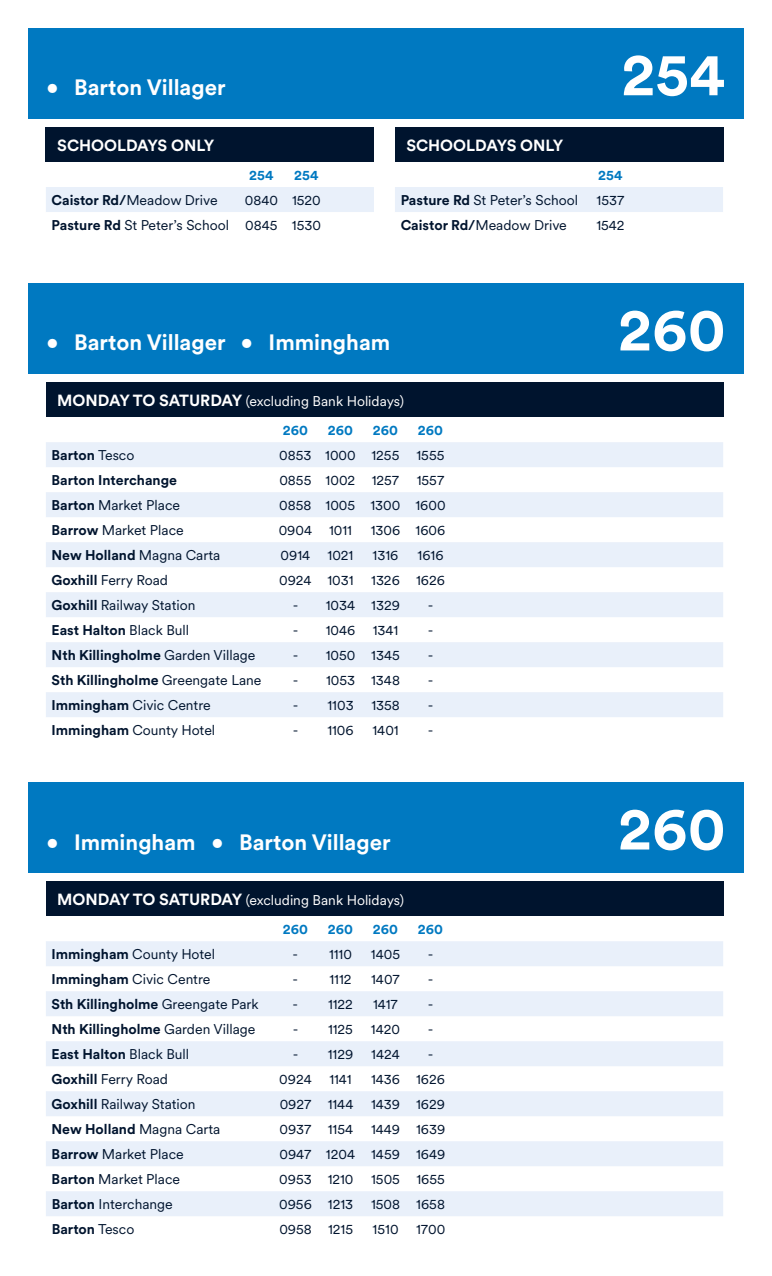
<style>
.page{position:relative;width:772px;height:1276px;background:#fff}
.page>*{position:absolute;margin:0;border:0;box-sizing:border-box;transform-origin:0 0}
.t1{font:700 60px "Stagecoach Circular";color:#fff}
.t2{font:700 22px "Stagecoach Circular";color:#fff}
.t3{font:700 16px "Stagecoach Circular";color:#fff}
.t4{font:14px/25px "Stagecoach Circular";color:#00142e;text-align:right}
.t5{font:700 14px "Stagecoach Circular";color:#00142e}
.t6{font:14px/29px "Stagecoach Circular";color:#fff}
.t7{font:700 14px "Stagecoach Circular";color:#0079c1}
.s1{font-weight:700}
.s2{font-weight:700;font-size:16px}
.s3{font-weight:700;color:#0079c1}
.s4{font-weight:400}
</style>
<div class="page">
<div style="left:28px;top:28px;width:715px;height:91px;background:#0079c1"></div>
<div style="left:28px;top:283px;width:715px;height:91px;background:#0079c1"></div>
<div style="left:46px;top:127px;width:327px;height:35px;background:#00142e"></div>
<div style="left:46px;top:187px;width:327px;height:25px;background:#e9f0fa"></div>
<div style="left:394px;top:127px;width:328px;height:35px;background:#00142e"></div>
<div style="left:395px;top:187px;width:327px;height:25px;background:#e9f0fa"></div>
<div style="left:46px;top:382px;width:676px;height:35px;background:#00142e"></div>
<svg style="left:46px;top:442px;width:676px;height:275px;fill:#e9f0fa"></svg>
<div style="left:46px;top:881px;width:676px;height:35px;background:#00142e"></div>
<svg style="left:46px;top:941px;width:676px;height:275px;fill:#e9f0fa"></svg>
<div style="left:28px;top:782px;width:715px;height:91px;background:#0079c1"></div>
<h2 class="t2" style="left:46px;top:72px;width:181px">• Barton Villager</h2>
<h1 class="t1" style="left:621px;top:33px;width:106px">254</h1>
<p class="t3" style="left:57px;top:134px;width:158px">SCHOOLDAYS ONLY</p>
<p class="t3" style="left:406px;top:134px;width:158px">SCHOOLDAYS ONLY</p>
<p class="t7" style="left:249px;top:165px;width:26px">254</p>
<p class="t7" style="left:294px;top:165px;width:26px">254</p>
<p class="t7" style="left:598px;top:165px;width:26px">254</p>
<p class="t4" style="left:52px;top:187px;width:168px"><span class="s1">Caistor Rd/</span>Meadow Drive</p>
<p class="t4" style="left:52px;top:187px;width:271px">0840 1520<br><span class="s1">Pasture Rd</span> St Peter’s School 0845 1530</p>
<p class="t4" style="left:400px;top:187px;width:179px"><span class="s1">Pasture Rd</span> St Peter’s School</p>
<p class="t4" style="left:596px;top:187px;width:29px">1537</p>
<p class="t4" style="left:400px;top:212px;width:168px"><span class="s1">Caistor Rd/</span>Meadow Drive</p>
<p class="t4" style="left:596px;top:212px;width:30px">1542</p>
<h2 class="t2" style="left:46px;top:327px;width:345px">• Barton Villager • Immingham</h2>
<h1 class="t1" style="left:617px;top:288px;width:109px">260</h1>
<p class="t6" style="left:283px;top:386px;width:122px;text-indent:-225px"><span class="s2">MONDAY TO SATURDAY</span> (excluding Bank Holidays)<br><span class="s3">260</span></p>
<p class="t7" style="left:328px;top:420px;width:27px">260</p>
<p class="t7" style="left:372px;top:420px;width:27px">260</p>
<p class="t7" style="left:417px;top:420px;width:27px">260</p>
<p class="t5" style="left:51px;top:445px;width:84px">Barton <span class="s4">Tesco</span></p>
<p class="t4" style="left:279px;top:442px;width:167px">0853 1000 1255 1555</p>
<p class="t5" style="left:51px;top:470px;width:127px">Barton Interchange</p>
<p class="t4" style="left:279px;top:467px;width:166px">0855 1002 1257 1557</p>
<p class="t4" style="left:51px;top:492px;width:130px"><span class="s1">Barton</span> Market Place</p>
<p class="t4" style="left:279px;top:492px;width:168px">0858 1005 1300 1600</p>
<p class="t4" style="left:51px;top:517px;width:134px"><span class="s1">Barrow</span> Market Place</p>
<p class="t4" style="left:278px;top:517px;width:75px">0904 1011</p>
<p class="t4" style="left:370px;top:517px;width:76px">1306 1606</p>
<p class="t5" style="left:52px;top:545px;width:170px">New Holland <span class="s4">Magna Carta</span></p>
<p class="t4" style="left:280px;top:542px;width:74px">0914 1021</p>
<p class="t4" style="left:372px;top:542px;width:27px">1316</p>
<p class="t4" style="left:417px;top:542px;width:27px">1616</p>
<p class="t4" style="left:52px;top:567px;width:118px"><span class="s1">Goxhill</span> Ferry Road</p>
<p class="t4" style="left:279px;top:567px;width:76px">0924 1031</p>
<p class="t4" style="left:371px;top:567px;width:75px">1326 1626</p>
<p class="t4" style="left:52px;top:592px;width:145px"><span class="s1">Goxhill</span> Railway Station</p>
<p class="t4" style="left:292px;top:592px;width:109px">- 1034 1329</p>
<p class="t4" style="left:427px;top:592px;width:7px">-</p>
<p class="t5" style="left:52px;top:620px;width:139px">East Halton <span class="s4">Black Bull</span></p>
<p class="t4" style="left:292px;top:617px;width:107px">- 1046 1341</p>
<p class="t4" style="left:427px;top:617px;width:7px">-</p>
<p class="t5" style="left:52px;top:645px;width:205px">Nth Killingholme <span class="s4">Garden Village</span></p>
<p class="t4" style="left:292px;top:642px;width:109px">- 1050 1345</p>
<p class="t4" style="left:427px;top:642px;width:7px">-</p>
<p class="t5" style="left:52px;top:670px;width:211px">Sth Killingholme <span class="s4">Greengate Lane</span></p>
<p class="t4" style="left:292px;top:667px;width:109px">- 1053 1348</p>
<p class="t4" style="left:427px;top:667px;width:7px">-</p>
<p class="t4" style="left:52px;top:692px;width:160px"><span class="s1">Immingham</span> Civic Centre</p>
<p class="t4" style="left:292px;top:692px;width:62px">- 1103</p>
<p class="t4" style="left:371px;top:692px;width:30px">1358</p>
<p class="t4" style="left:427px;top:692px;width:7px">-</p>
<p class="t4" style="left:52px;top:717px;width:165px"><span class="s1">Immingham</span> County Hotel</p>
<p class="t4" style="left:292px;top:717px;width:62px">- 1106</p>
<p class="t4" style="left:372px;top:717px;width:28px">1401</p>
<p class="t4" style="left:427px;top:717px;width:7px">-</p>
<h2 class="t2" style="left:46px;top:826px;width:345px">• Immingham • Barton Villager</h2>
<p class="t6" style="left:283px;top:885px;width:122px;text-indent:-225px"><span class="s2">MONDAY TO SATURDAY</span> (excluding Bank Holidays)<br><span class="s3">260</span></p>
<p class="t7" style="left:328px;top:919px;width:27px">260</p>
<p class="t7" style="left:372px;top:919px;width:27px">260</p>
<p class="t7" style="left:417px;top:919px;width:27px">260</p>
<p class="t4" style="left:51px;top:941px;width:165px"><span class="s1">Immingham</span> County Hotel</p>
<p class="t4" style="left:292px;top:941px;width:61px">- 1110</p>
<p class="t4" style="left:370px;top:941px;width:31px">1405</p>
<p class="t4" style="left:427px;top:941px;width:7px">-</p>
<p class="t4" style="left:52px;top:966px;width:160px"><span class="s1">Immingham</span> Civic Centre</p>
<p class="t4" style="left:292px;top:966px;width:60px">- 1112</p>
<p class="t4" style="left:371px;top:966px;width:30px">1407</p>
<p class="t4" style="left:427px;top:966px;width:7px">-</p>
<p class="t5" style="left:52px;top:994px;width:208px">Sth Killingholme <span class="s4">Greengate Park</span></p>
<p class="t4" style="left:292px;top:991px;width:62px">- 1122</p>
<p class="t4" style="left:373px;top:991px;width:26px">1417</p>
<p class="t4" style="left:427px;top:991px;width:7px">-</p>
<p class="t5" style="left:52px;top:1019px;width:205px">Nth Killingholme <span class="s4">Garden Village</span></p>
<p class="t4" style="left:292px;top:1016px;width:62px">- 1125</p>
<p class="t4" style="left:371px;top:1016px;width:31px">1420</p>
<p class="t4" style="left:427px;top:1016px;width:7px">-</p>
<p class="t5" style="left:52px;top:1044px;width:139px">East Halton <span class="s4">Black Bull</span></p>
<p class="t4" style="left:292px;top:1041px;width:62px">- 1129</p>
<p class="t4" style="left:371px;top:1041px;width:30px">1424</p>
<p class="t4" style="left:427px;top:1041px;width:7px">-</p>
<p class="t4" style="left:52px;top:1066px;width:118px"><span class="s1">Goxhill</span> Ferry Road</p>
<p class="t4" style="left:279px;top:1066px;width:34px">0924</p>
<p class="t4" style="left:329px;top:1066px;width:24px">1141</p>
<p class="t4" style="left:371px;top:1066px;width:75px">1436 1626</p>
<p class="t4" style="left:52px;top:1091px;width:145px"><span class="s1">Goxhill</span> Railway Station</p>
<p class="t4" style="left:279px;top:1091px;width:75px">0927 1144</p>
<p class="t4" style="left:371px;top:1091px;width:75px">1439 1629</p>
<p class="t5" style="left:52px;top:1119px;width:170px">New Holland <span class="s4">Magna Carta</span></p>
<p class="t4" style="left:279px;top:1116px;width:75px">0937 1154</p>
<p class="t4" style="left:371px;top:1116px;width:76px">1449 1639</p>
<p class="t4" style="left:52px;top:1141px;width:134px"><span class="s1">Barrow</span> Market Place</p>
<p class="t4" style="left:279px;top:1141px;width:167px">0947 1204 1459 1649</p>
<p class="t4" style="left:52px;top:1166px;width:130px"><span class="s1">Barton</span> Market Place</p>
<p class="t4" style="left:279px;top:1166px;width:76px">0953 1210</p>
<p class="t4" style="left:371px;top:1166px;width:75px">1505 1655</p>
<p class="t4" style="left:52px;top:1191px;width:123px"><span class="s1">Barton</span> Interchange</p>
<p class="t4" style="left:279px;top:1191px;width:75px">0956 1213</p>
<p class="t4" style="left:371px;top:1191px;width:75px">1508 1658</p>
<p class="t5" style="left:52px;top:1219px;width:84px">Barton <span class="s4">Tesco</span></p>
<p class="t4" style="left:279px;top:1216px;width:75px">0958 1215</p>
<p class="t4" style="left:372px;top:1216px;width:74px">1510 1700</p>
<h1 class="t1" style="left:617px;top:787px;width:109px">260</h1>
</div>
